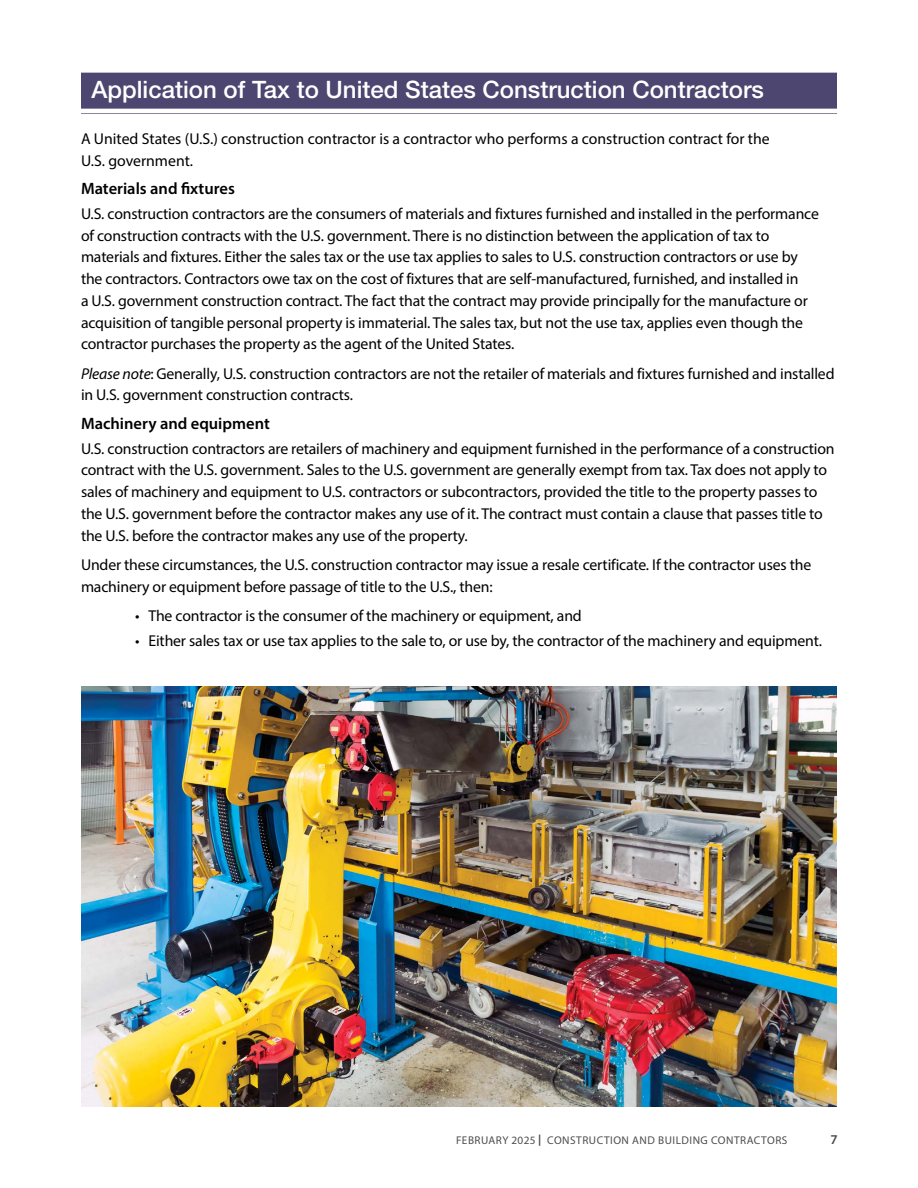
<style>
.page{position:relative;width:918px;height:1188px;background:#fff}
.page>*{position:absolute;margin:0;border:0;box-sizing:border-box;transform-origin:0 0}
.t1{font:500 24px "Helvetica Neue LT Std";color:#fff}
.t2{font:600 16.5px "Myriad Pro";color:#000}
.t3{font:15.75px/21.8px "Myriad Pro";letter-spacing:-.01em;color:#000}
.t4{font:600 13.5px "Myriad Pro";color:#4d4d4f}
.t5{font:11.25px "Myriad Pro";letter-spacing:.045em;color:#4d4d4f}
.s1{font-style:italic}
.s2{font-family:"Optima LT Std";font-weight:900}
</style>
<div class="page">
<div style="left:81px;top:73px;width:756px;height:36px;background:#4c4670"></div>
<hr style="left:81px;top:113px;width:756px;height:1px;background:#8e849f">
<img style="left:81px;top:687px;width:756px;height:420px">
<h2 class="t1" style="left:92px;top:75px;width:674px">Application of Tax to United States Construction Contractors</h2>
<p class="t3" style="left:81px;top:127px;width:690px">A United States (U.S.) construction contractor is a contractor who performs a construction contract for the<br>U.S. government.</p>
<h3 class="t2" style="left:81px;top:178px;width:155px">Materials and fixtures</h3>
<p class="t3" style="left:81px;top:202px;width:740px">U.S. construction contractors are the consumers of materials and fixtures furnished and installed in the performance of construction contracts with the U.S. government. There is no distinction between the application of tax to materials and fixtures. Either the sales tax or the use tax applies to sales to U.S. construction contractors or use by the contractors. Contractors owe tax on the cost of fixtures that are self-manufactured, furnished, and installed in<br>a U.S. government construction contract. The fact that the contract may provide principally for the manufacture or acquisition of tangible personal property is immaterial. The sales tax, but not the use tax, applies even though the contractor purchases the property as the agent of the United States.</p>
<p class="t3" style="left:81px;top:362px;width:755px"><span class="s1">Please note</span>: Generally, U.S. construction contractors are not the retailer of materials and fixtures furnished and installed in U.S. government construction contracts.</p>
<h3 class="t2" style="left:81px;top:413px;width:190px">Machinery and equipment</h3>
<p class="t3" style="left:81px;top:437px;width:755px">U.S. construction contractors are retailers of machinery and equipment furnished in the performance of a construction contract with the U.S. government. Sales to the U.S. government are generally exempt from tax. Tax does not apply to sales of machinery and equipment to U.S. contractors or subcontractors, provided the title to the property passes to the U.S. government before the contractor makes any use of it. The contract must contain a clause that passes title to the U.S. before the contractor makes any use of the property.</p>
<p class="t3" style="left:81px;top:553px;width:732px">Under these circumstances, the U.S. construction contractor may issue a resale certificate. If the contractor uses the machinery or equipment before passage of title to the U.S., then:</p>
<p class="t3" style="left:135px;top:604px;width:448px">• The contractor is the consumer of the machinery or equipment, and</p>
<p class="t3" style="left:135px;top:629px;width:688px">• Either sales tax or use tax applies to the sale to, or use by, the contractor of the machinery and equipment.</p>
<p class="t5" style="left:456px;top:1133px;width:333px">FEBRUARY 2025 <span class="s2">|</span> CONSTRUCTION AND BUILDING CONTRACTORS</p>
<p class="t4" style="left:831px;top:1131px;width:7px">7</p>
</div>
